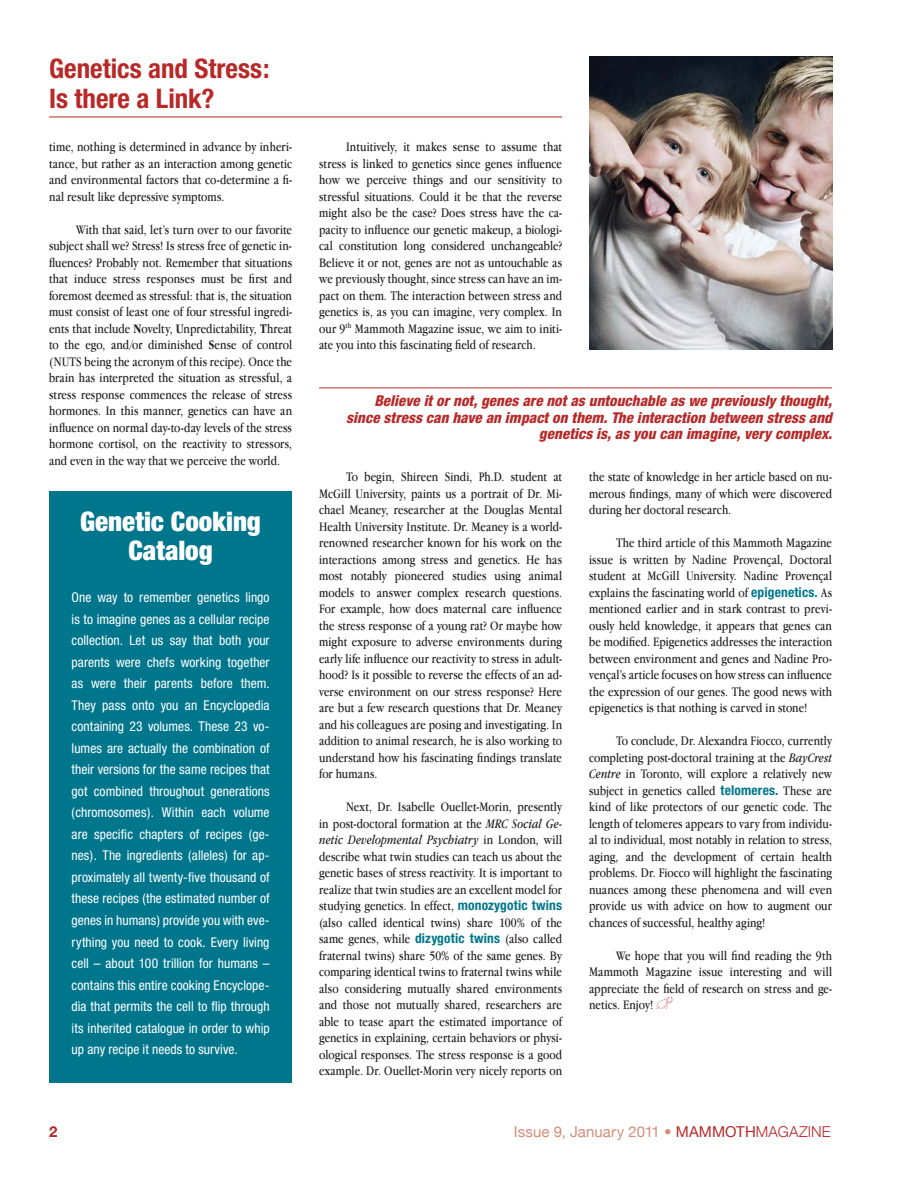
<style>
.page{position:relative;width:918px;height:1188px;background:#fff}
.page>*{position:absolute;margin:0;border:0;box-sizing:border-box;transform-origin:0 0}
.t1{font:700 condensed 27px/30px "Helvetica Neue";color:#b82827}
.t2{font:900 condensed 27px/29px "Helvetica Neue";color:#fff;text-align:center}
.t3{font:italic 800 condensed 15px/16.5px "Helvetica Neue";color:#b82827;text-align:right}
.t4{font:15px "Helvetica Neue";letter-spacing:.005em;color:#d58c75}
.t5{font:700 15px "Helvetica Neue";color:#b82827}
.t6{font:13.5px/16.5px "Apple Garamond";letter-spacing:.005em;color:#231f20;text-align:justify}
.t7{font:condensed 13.5px/21.5px "Helvetica Neue";letter-spacing:.005em;color:#fff;text-align:justify}
.s1{font-weight:700}
.s2{font-style:italic}
.s3{font-family:"Helvetica Neue";font-weight:700;font-stretch:condensed;color:#00768c}
.s4{color:#b82827}
.s5{font-weight:300;color:#b82827}
</style>
<div class="page">
<hr style="left:49px;top:117px;width:513px;height:1px;background:#b82827">
<svg style="left:656px;top:997px;width:17px;height:12px"></svg>
<div style="left:49px;top:492px;width:243px;height:591px;background:#00768c"></div>
<img style="left:589px;top:57px;width:244px;height:292px">
<hr style="left:319px;top:388px;width:513px;height:1px;background:#b82827">
<h1 class="t1" style="left:49px;top:55px;width:222px">Genetics and Stress:<br>Is there a Link?</h1>
<p class="t6" style="left:49px;top:140px;width:244px">time, nothing is determined in advance by inheri&shy;tance, but rather as an interaction among genetic and environmental factors that co-determine a fi&shy;nal result like depressive symptoms.</p>
<p class="t6" style="left:49px;top:222px;width:245px;text-indent:27px">With that said, let’s turn over to our favorite subject shall we? Stress! Is stress free of genetic in&shy;fluences? Probably not. Remember that situations that induce stress responses must be first and foremost deemed as stressful: that is, the situation must consist of least one of four stressful ingredi&shy;ents that include <span class="s1">N</span>ovelty, <span class="s1">U</span>npredictability, <span class="s1">T</span>hreat to the ego, and/or diminished <span class="s1">S</span>ense of control (NUTS being the acronym of this recipe). Once the brain has interpreted the situation as stressful, a stress response commences the release of stress hormones. In this manner, genetics can have an influence on normal day-to-day levels of the stress hormone cortisol, on the reactivity to stressors, and even in the way that we perceive the world.</p>
<h1 class="t2" style="left:80px;top:510px;width:182px">Genetic Cooking<br>Catalog</h1>
<p class="t7" style="left:72px;top:588px;width:200px">One way to remember genetics lingo is to imagine genes as a cellular recipe collection. Let us say that both your parents were chefs working together as were their parents before them.<br>They pass onto you an Encyclopedia containing 23 volumes. These 23 vo&shy;lumes are actually the combination of their versions for the same recipes that got combined throughout generations (chromosomes). Within each volume are specific chapters of recipes (ge&shy;nes). The ingredients (alleles) for ap&shy;proximately all twenty-five thousand of these recipes (the estimated number of genes in humans) provide you with eve&shy;rything you need to cook. Every living cell – about 100 trillion for humans – contains this entire cooking Encyclope&shy;dia that permits the cell to flip through its inherited catalogue in order to whip up any recipe it needs to survive.</p>
<p class="t6" style="left:319px;top:140px;width:245px;text-indent:27px">Intuitively, it makes sense to assume that stress is linked to genetics since genes influence how we perceive things and our sensitivity to stressful situations. Could it be that the reverse might also be the case? Does stress have the ca&shy;pacity to influence our genetic makeup, a biologi&shy;cal constitution long considered unchangeable?<br>Believe it or not, genes are not as untouchable as we previously thought, since stress can have an im&shy;pact on them. The interaction between stress and genetics is, as you can imagine, very complex. In our 9<sup>th</sup> Mammoth Magazine issue, we aim to initi&shy;ate you into this fascinating field of research.</p>
<p class="t3" style="left:346px;top:394px;width:487px">Believe it or not, genes are not as untouchable as we previously thought, since stress can have an impact on them. The interaction between stress and genetics is, as you can imagine, very complex.</p>
<p class="t6" style="left:319px;top:470px;width:245px;text-indent:27px">To begin, Shireen Sindi, Ph.D. student at McGill University, paints us a portrait of Dr. Mi&shy;chael Meaney, researcher at the Douglas Mental Health University Institute. Dr. Meaney is a world&shy;renowned researcher known for his work on the interactions among stress and genetics. He has most notably pioneered studies using animal models to answer complex research questions.<br>For example, how does maternal care influence the stress response of a young rat? Or maybe how might exposure to adverse environments during early life influence our reactivity to stress in adult&shy;hood? Is it possible to reverse the effects of an ad&shy;verse environment on our stress response? Here are but a few research questions that Dr. Meaney and his colleagues are posing and investigating. In addition to animal research, he is also working to understand how his fascinating findings translate for humans.</p>
<p class="t6" style="left:319px;top:800px;width:245px;text-indent:27px">Next, Dr. Isabelle Ouellet-Morin, presently in post-doctoral formation at the <span class="s2">MRC Social Ge&shy;netic Developmental Psychiatry</span> in London, will describe what twin studies can teach us about the genetic bases of stress reactivity. It is important to realize that twin studies are an excellent model for studying genetics. In effect, <span class="s3">monozygotic twins </span>(also called identical twins) share 100% of the same genes, while <span class="s3">dizygotic twins</span> (also called fraternal twins) share 50% of the same genes. By comparing identical twins to fraternal twins while also considering mutually shared environments and those not mutually shared, researchers are able to tease apart the estimated importance of genetics in explaining, certain behaviors or physi&shy;ological responses. The stress response is a good example. Dr. Ouellet-Morin very nicely reports on</p>
<p class="t6" style="left:589px;top:470px;width:244px">the state of knowledge in her article based on nu&shy;merous findings, many of which were discovered during her doctoral research.</p>
<p class="t6" style="left:589px;top:536px;width:245px;text-indent:27px">The third article of this Mammoth Magazine issue is written by Nadine Provençal, Doctoral student at McGill University. Nadine Provençal explains the fascinating world of <span class="s3">epigenetics.</span> As mentioned earlier and in stark contrast to previ&shy;ously held knowledge, it appears that genes can be modified. Epigenetics addresses the interaction between environment and genes and Nadine Pro&shy;vençal’s article focuses on how stress can influence the expression of our genes. The good news with epigenetics is that nothing is carved in stone!</p>
<p class="t6" style="left:589px;top:734px;width:245px;text-indent:27px">To conclude, Dr. Alexandra Fiocco, currently completing post-doctoral training at the <span class="s2">BayCrest Centre</span> in Toronto, will explore a relatively new subject in genetics called <span class="s3">telomeres.</span> These are kind of like protectors of our genetic code. The length of telomeres appears to vary from individu&shy;al to individual, most notably in relation to stress, aging, and the development of certain health problems. Dr. Fiocco will highlight the fascinating nuances among these phenomena and will even provide us with advice on how to augment our chances of successful, healthy aging!</p>
<p class="t6" style="left:589px;top:948px;width:245px;text-indent:27px">We hope that you will find reading the 9th Mammoth Magazine issue interesting and will appreciate the field of research on stress and ge&shy;netics. Enjoy!</p>
<p class="t5" style="left:49px;top:1122px;width:10px">2</p>
<p class="t4" style="left:514px;top:1122px;width:318px">Issue 9, January 2011 • <span class="s4">MAMMOTH</span><span class="s5">MAGAZINE</span></p>
</div>
